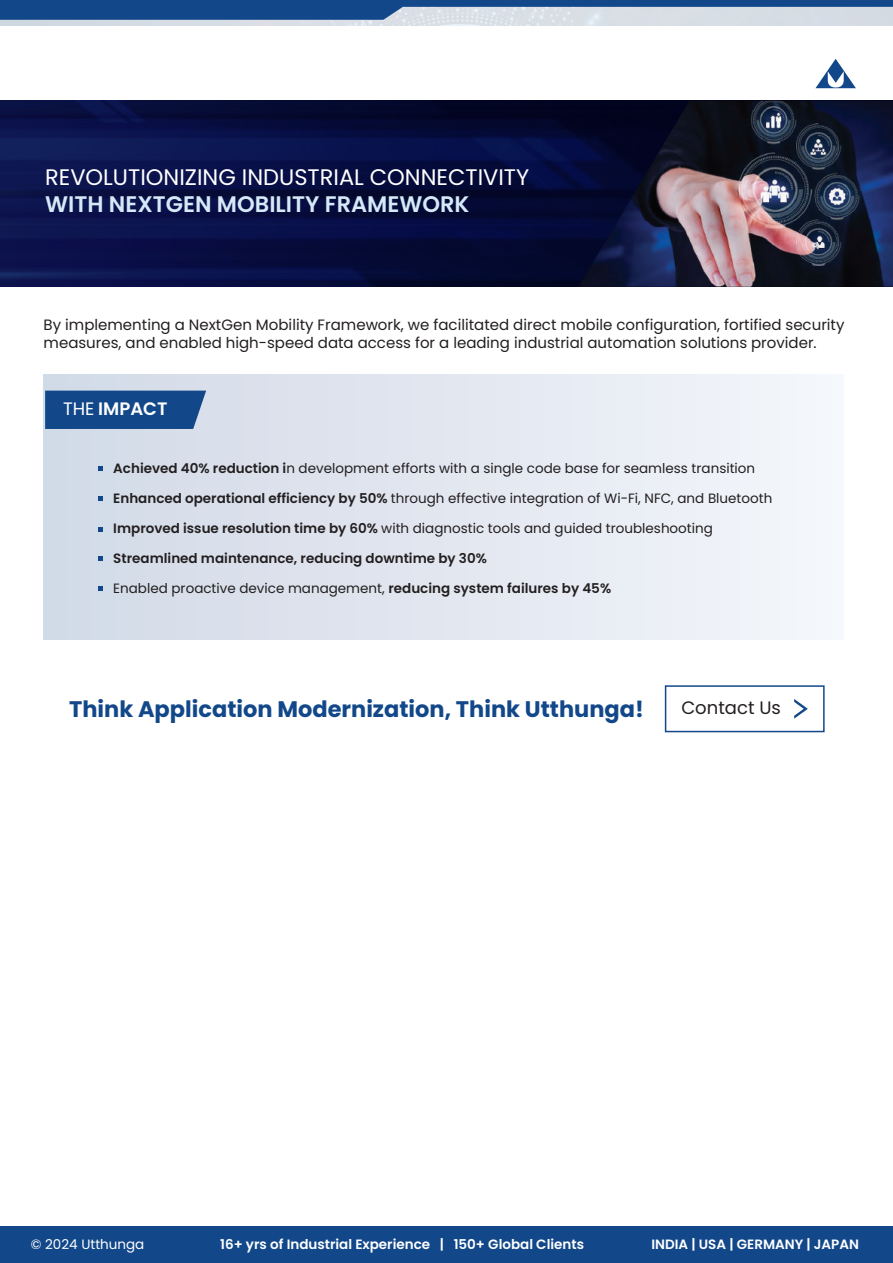
<style>
.page{position:relative;width:893px;height:1263px;background:#fff}
.page>*{position:absolute;margin:0;border:0;box-sizing:border-box;transform-origin:0 0}
.t1{font:700 22.5px "Poppins";color:#12488a}
.t2{font:22.5px "Poppins";color:#fff}
.t3{font:600 22.5px "Poppins";color:#d5e9f7}
.t4{font:600 18px "Poppins";color:#fff}
.t5{font:18px "Poppins";color:#231f20}
.t6{font:15px/18px "Poppins";color:#231f20}
.t7{font:13.5px "Poppins";color:#231f20}
.t8{font:600 13.5px "Poppins";color:#fff}
.t9{font:600 13.5px "Poppins";color:#231f20}
.t10{font:13.5px "Poppins";color:#fff}
.s1{font-weight:400}
.s2{font-weight:600}
</style>
<div class="page">
<div style="left:44px;top:375px;width:800px;height:264px;background:linear-gradient(to right,#d1d9e6,#f4f7fb)"></div>
<div style="left:45px;top:391px;width:161px;height:38px;background:#12488a"></div>
<img style="left:0;top:20px;width:893px;height:6px">
<svg style="left:0;top:0;width:893px;height:20px;background:#5b80ac"></svg>
<svg style="left:815px;top:59px;width:41px;height:29px"></svg>
<img style="left:0;top:101px;width:589px;height:186px">
<svg style="left:98px;top:466px;width:4px;height:4px"></svg>
<svg style="left:98px;top:497px;width:4px;height:4px"></svg>
<svg style="left:98px;top:527px;width:4px;height:4px"></svg>
<svg style="left:98px;top:557px;width:4px;height:4px"></svg>
<svg style="left:98px;top:586px;width:4px;height:5px"></svg>
<div style="left:0;top:1226px;width:893px;height:37px;background:#12488a"></div>
<div style="left:665px;top:685px;width:160px;height:47px;background:#fff;border:2px solid #12488a"></div>
<svg style="left:794px;top:699px;width:14px;height:20px"></svg>
<img style="left:589px;top:101px;width:304px;height:186px">
<div style="left:579px;top:255px;width:13px;height:32px;background:#03092b"></div>
<h1 class="t2" style="left:45px;top:164px;width:486px">REVOLUTIONIZING INDUSTRIAL CONNECTIVITY</h1>
<h1 class="t3" style="left:45px;top:191px;width:426px">WITH NEXTGEN MOBILITY FRAMEWORK</h1>
<p class="t6" style="left:44px;top:315px;width:802px">By implementing a NextGen Mobility Framework, we facilitated direct mobile configuration, fortified security measures, and enabled high-speed data access for a leading industrial automation solutions provider.</p>
<h2 class="t4" style="left:63px;top:398px;width:106px"><span class="s1">THE</span> IMPACT</h2>
<p class="t7" style="left:113px;top:460px;width:643px"><span class="s2">Achieved 40% reduction i</span>n development efforts with a single code base for seamless transition</p>
<p class="t7" style="left:113px;top:490px;width:661px"><span class="s2">Enhanced operational efficiency by 50%</span> through effective integration of Wi-Fi, NFC, and Bluetooth</p>
<p class="t7" style="left:113px;top:520px;width:601px"><span class="s2">Improved issue resolution time by 60%</span> with diagnostic tools and guided troubleshooting</p>
<p class="t9" style="left:113px;top:550px;width:375px">Streamlined maintenance, reducing downtime by 30%</p>
<p class="t7" style="left:113px;top:580px;width:499px">Enabled proactive device management, <span class="s2">reducing system failures by 45%</span></p>
<h1 class="t1" style="left:69px;top:696px;width:576px">Think Application Modernization, Think Utthunga!</h1>
<h2 class="t5" style="left:681px;top:698px;width:101px">Contact Us</h2>
<p class="t10" style="left:31px;top:1237px;width:115px">© 2024 Utthunga</p>
<p class="t8" style="left:220px;top:1237px;width:365px">16+ yrs of Industrial Experience | 150+ Global Clients</p>
<p class="t8" style="left:651px;top:1237px;width:209px">INDIA | USA | GERMANY | JAPAN</p>
</div>
